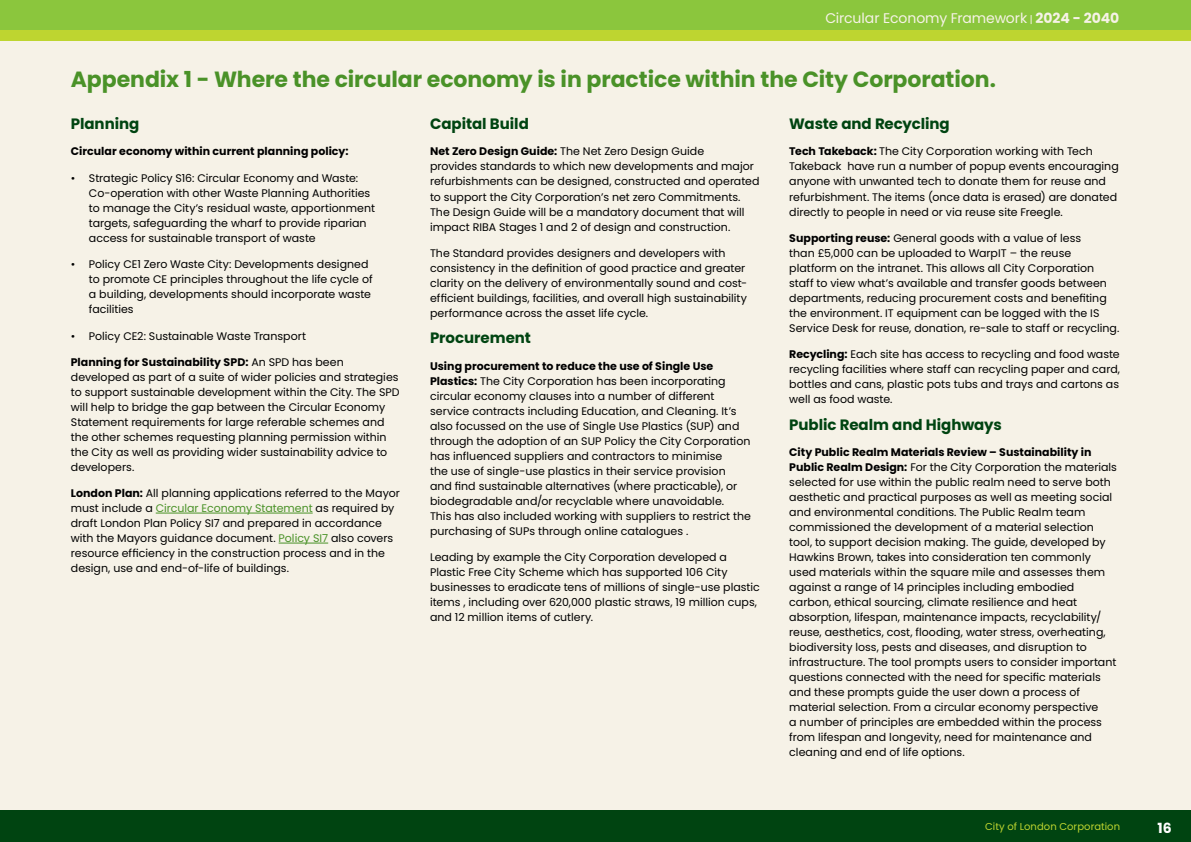
<style>
.page{position:relative;width:1191px;height:842px;background:#f6f2e7}
.page>*{position:absolute;margin:0;border:0;box-sizing:border-box;transform-origin:0 0}
.Heading_2{font:700 22px "Poppins";letter-spacing:-.005em;color:#4a9228}
.Heading_3{font:700 15px "Poppins";letter-spacing:-.005em;color:#041}
.t1{font:14px "Poppins";letter-spacing:-.005em;color:#f6f2e7}
.t2{font:700 14px "Poppins";color:#fff}
.t3{font:11px/15px "Poppins";color:#000}
.t4{font:700 11px "Poppins";color:#000}
.t5{font:10px "Poppins";letter-spacing:.005em;color:#bed530}
.s1{font-size:10px}
.s2{font-weight:700}
.s3{color:#4a9228}
</style>
<div class="page">
<div style="left:0;top:811px;width:1191px;height:31px;background:#041"></div>
<div style="left:0;top:0;width:1191px;height:30px;background:#8bc63d"></div>
<div style="left:0;top:30px;width:1191px;height:11px;background:#bed530"></div>
<hr style="left:156px;top:513px;width:157px;height:1px;background:#4a9228">
<hr style="left:279px;top:543px;width:49px;height:1px;background:#4a9228">
<p class="t1" style="left:825px;top:10px;width:295px">Circular Economy Framework <span class="s1">|</span> <span class="s2">2024 - 2040</span></p>
<p class="Heading_2" style="left:71px;top:66px;width:926px">Appendix 1 - Where the circular economy is in practice within the City Corporation.</p>
<p class="Heading_3" style="left:71px;top:115px;width:70px">Planning</p>
<p class="t4" style="left:71px;top:145px;width:279px">Circular economy within current planning policy:</p>
<p class="t3" style="left:89px;top:171px;width:288px;text-indent:-18px">• Strategic Policy S16: Circular Economy and Waste:<br>Co-operation with other Waste Planning Authorities to manage the City’s residual waste, apportionment targets, safeguarding the wharf to provide riparian access for sustainable transport of waste</p>
<p class="t3" style="left:89px;top:257px;width:285px;text-indent:-18px">• Policy CE1 Zero Waste City: Developments designed to promote CE principles throughout the life cycle of a building, developments should incorporate waste facilities</p>
<p class="t3" style="left:71px;top:328px;width:237px">• Policy CE2: Sustainable Waste Transport</p>
<p class="t3" style="left:71px;top:355px;width:330px"><span class="s2">Planning for Sustainability SPD:</span> An SPD has been developed as part of a suite of wider policies and strategies to support sustainable development within the City. The SPD will help to bridge the gap between the Circular Economy Statement requirements for large referable schemes and the other schemes requesting planning permission within the City as well as providing wider sustainability advice to developers.</p>
<p class="t3" style="left:71px;top:486px;width:330px"><span class="s2">London Plan:</span> All planning applications referred to the Mayor must include a <span class="s3">Circular Economy Statement</span> as required by draft London Plan Policy SI7 and prepared in accordance with the Mayors guidance document. <span class="s3">Policy SI7</span> also covers resource efficiency in the construction process and in the design, use and end-of-life of buildings.</p>
<p class="Heading_3" style="left:430px;top:115px;width:100px">Capital Build</p>
<p class="t3" style="left:430px;top:144px;width:331px"><span class="s2">Net Zero Design Guide:</span> The Net Zero Design Guide<br>provides standards to which new developments and major refurbishments can be designed, constructed and operated to support the City Corporation’s net zero Commitments.<br>The Design Guide will be a mandatory document that will impact RIBA Stages 1 and 2 of design and construction.</p>
<p class="t3" style="left:430px;top:246px;width:319px">The Standard provides designers and developers with consistency in the definition of good practice and greater clarity on the delivery of environmentally sound and cost&shy;efficient buildings, facilities, and overall high sustainability performance across the asset life cycle.</p>
<p class="Heading_3" style="left:430px;top:329px;width:102px">Procurement</p>
<p class="t3" style="left:430px;top:358px;width:322px"><span class="s2">Using procurement to reduce the use of Single Use Plastics:</span> The City Corporation has been incorporating circular economy clauses into a number of different service contracts including Education, and Cleaning. It’s also focussed on the use of Single Use Plastics (SUP) and through the adoption of an SUP Policy the City Corporation has influenced suppliers and contractors to minimise<br>the use of single-use plastics in their service provision<br>and find sustainable alternatives (where practicable), or biodegradable and/or recyclable where unavoidable.<br>This has also included working with suppliers to restrict the purchasing of SUPs through online catalogues .</p>
<p class="t3" style="left:430px;top:550px;width:331px">Leading by example the City Corporation developed a Plastic Free City Scheme which has supported 106 City businesses to eradicate tens of millions of single-use plastic items , including over 620,000 plastic straws, 19 million cups, and 12 million items of cutlery.</p>
<p class="Heading_3" style="left:789px;top:115px;width:162px">Waste and Recycling</p>
<p class="t3" style="left:789px;top:144px;width:331px"><span class="s2">Tech Takeback:</span> The City Corporation working with Tech Takeback have run a number of popup events encouraging anyone with unwanted tech to donate them for reuse and refurbishment. The items (once data is erased) are donated directly to people in need or via reuse site Freegle.</p>
<p class="t3" style="left:789px;top:231px;width:332px"><span class="s2">Supporting reuse:</span> General goods with a value of less<br>than £5,000 can be uploaded to WarpIT – the reuse platform on the intranet. This allows all City Corporation staff to view what’s available and transfer goods between departments, reducing procurement costs and benefiting the environment. IT equipment can be logged with the IS Service Desk for reuse, donation, re-sale to staff or recycling.</p>
<p class="t3" style="left:789px;top:347px;width:332px;text-align:justify"><span class="s2">Recycling:</span> Each site has access to recycling and food waste recycling facilities where staff can recycling paper and card, bottles and cans, plastic pots tubs and trays and cartons as well as food waste.</p>
<p class="Heading_3" style="left:789px;top:416px;width:214px">Public Realm and Highways</p>
<p class="t3" style="left:789px;top:445px;width:329px"><span class="s2">City Public Realm Materials Review – Sustainability in Public Realm Design:</span> For the City Corporation the materials selected for use within the public realm need to serve both aesthetic and practical purposes as well as meeting social and environmental conditions. The Public Realm team commissioned the development of a material selection tool, to support decision making. The guide, developed by Hawkins Brown, takes into consideration ten commonly used materials within the square mile and assesses them against a range of 14 principles including embodied carbon, ethical sourcing, climate resilience and heat absorption, lifespan, maintenance impacts, recyclability/ reuse, aesthetics, cost, flooding, water stress, overheating, biodiversity loss, pests and diseases, and disruption to infrastructure. The tool prompts users to consider important questions connected with the need for specific materials and these prompts guide the user down a process of material selection. From a circular economy perspective<br>a number of principles are embedded within the process from lifespan and longevity, need for maintenance and cleaning and end of life options.</p>
<p class="t5" style="left:985px;top:820px;width:136px">City of London Corporation</p>
<p class="t2" style="left:1157px;top:820px;width:16px">16</p>
</div>
